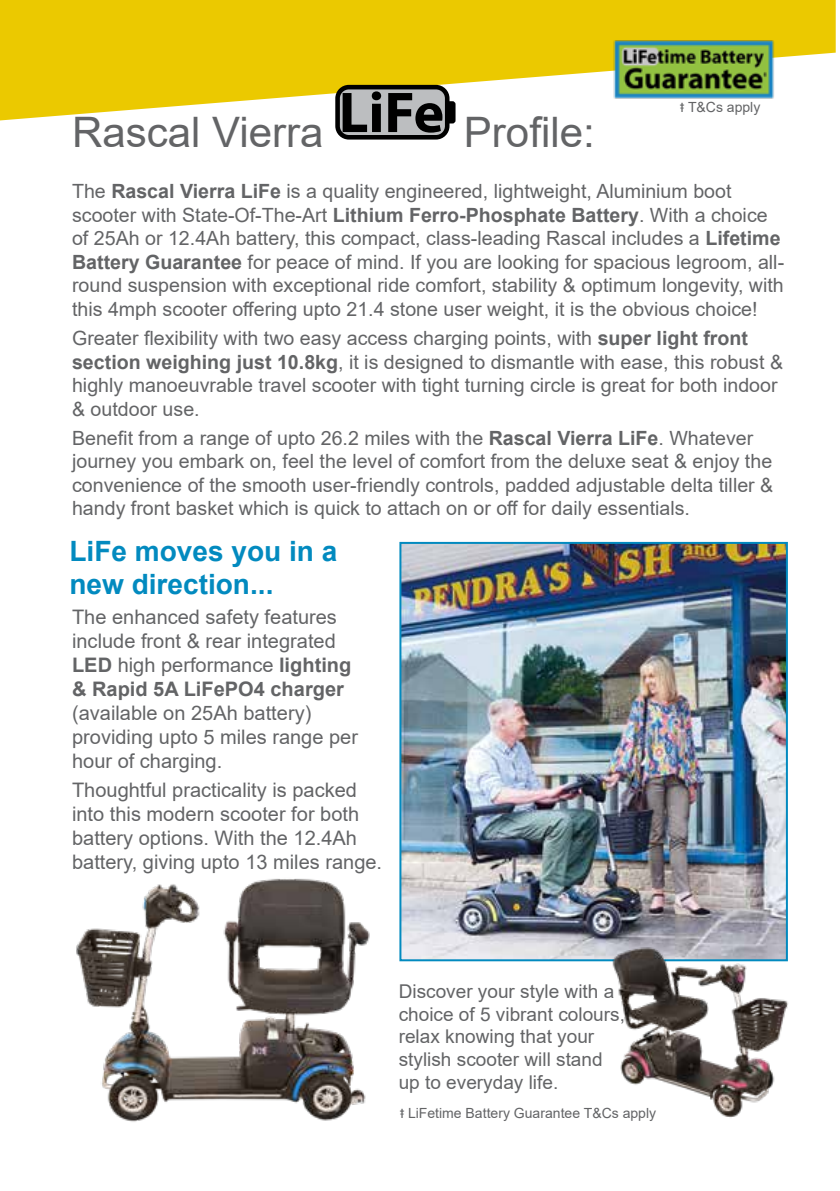
<style>
.page{position:relative;width:840px;height:1191px;background:#fff}
.page>*{position:absolute;margin:0;border:0;box-sizing:border-box;transform-origin:0 0}
.t1{font:700 57.8px "Myriad Pro";color:#000}
.t2{font:42px "Arial";color:#636466}
.t3{font:700 28px/33.6px "Arial";color:#028abf}
.t4{font:20px/24px "Arial";color:#636466}
.t5{font:19.6px/23.6px "Arial";color:#636466}
.t6{font:19px/22.8px "Arial";color:#636466}
.t7{font:14px "Arial";color:#636466}
.s1{font-weight:700}
</style>
<div class="page">
<svg style="left:0;top:0;width:835px;height:120px;fill:#ebc900"></svg>
<img style="left:402px;top:545px;width:382px;height:413px">
<div style="left:399px;top:542px;width:388px;height:419px;border:2px solid #028abf"></div>
<img style="left:76px;top:878px;width:294px;height:244px">
<img style="left:584px;top:936px;width:204px;height:182px">
<svg style="left:449px;top:100px;width:7px;height:25px"></svg>
<div style="left:337px;top:87px;width:110px;height:50px;background:#bcbec0;border-radius:11px"></div>
<div style="left:335px;top:85px;width:114px;height:55px;border:5px solid #000;border-radius:11px"></div>
<img style="left:605px;top:33px;width:177px;height:74px">
<h1 class="t1" style="left:338px;top:75px;width:107px">LiFe</h1>
<p class="t7" style="left:680px;top:98px;width:82px">ŧ T&amp;Cs apply</p>
<h2 class="t2" style="left:72px;top:103px;width:253px">Rascal Vierra</h2>
<h2 class="t2" style="left:463px;top:103px;width:132px">Profile:</h2>
<p class="t5" style="left:72px;top:179px;width:713px">The <span class="s1">Rascal Vierra LiFe</span> is a quality engineered, lightweight, Aluminium boot scooter with State-Of-The-Art <span class="s1">Lithium Ferro-Phosphate Battery</span>. With a choice of 25Ah or 12.4Ah battery, this compact, class-leading Rascal includes a <span class="s1">Lifetime Battery Guarantee</span> for peace of mind. If you are looking for spacious legroom, all&shy;round suspension with exceptional ride comfort, stability &amp; optimum longevity, with this 4mph scooter offering upto 21.4 stone user weight, it is the obvious choice!</p>
<p class="t5" style="left:72px;top:326px;width:712px">Greater flexibility with two easy access charging points, with <span class="s1">super light front section weighing just 10.8kg</span>, it is designed to dismantle with ease, this robust &amp; highly manoeuvrable travel scooter with tight turning circle is great for both indoor &amp; outdoor use.</p>
<p class="t5" style="left:72px;top:426px;width:702px">Benefit from a range of upto 26.2 miles with the <span class="s1">Rascal Vierra LiFe</span>. Whatever journey you embark on, feel the level of comfort from the deluxe seat &amp; enjoy the convenience of the smooth user-friendly controls, padded adjustable delta tiller &amp; handy front basket which is quick to attach on or off for daily essentials.</p>
<h3 class="t3" style="left:69px;top:534px;width:269px">LiFe moves you in a new direction...</h3>
<p class="t4" style="left:72px;top:604px;width:280px">The enhanced safety features include front &amp; rear integrated<br><span class="s1">LED</span> high performance <span class="s1">lighting &amp; Rapid 5A LiFePO4 charger</span></p>
<p class="t4" style="left:72px;top:700px;width:287px">(available on 25Ah battery) providing upto 5 miles range per hour of charging.</p>
<p class="t4" style="left:72px;top:778px;width:311px">Thoughtful practicality is packed into this modern scooter for both battery options. With the 12.4Ah battery, giving upto 13 miles range.</p>
<p class="t6" style="left:398px;top:979px;width:227px">Discover your style with a choice of 5 vibrant colours, relax knowing that your stylish scooter will stand up to everyday life.</p>
<p class="t7" style="left:400px;top:1103px;width:257px">ŧ LiFetime Battery Guarantee T&amp;Cs apply</p>
</div>
